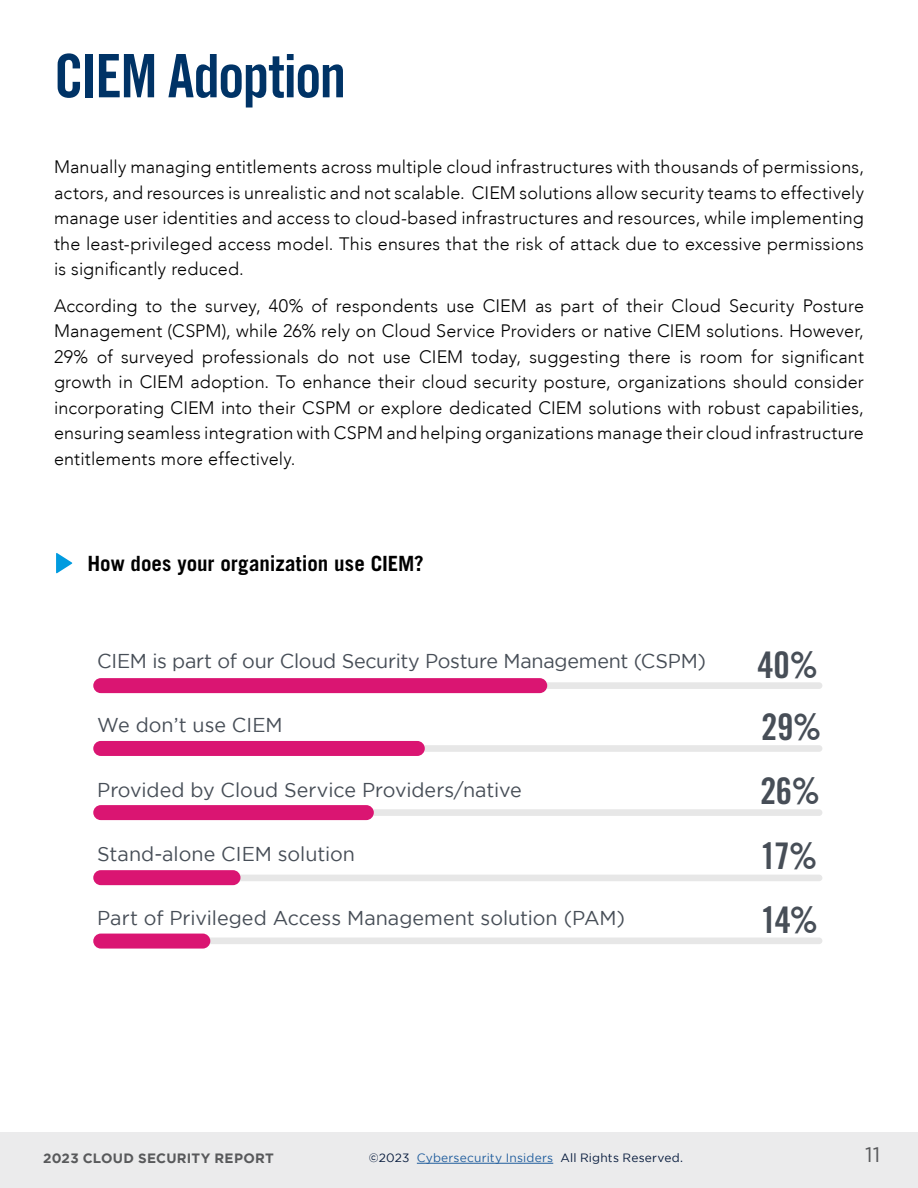
<style>
.page{position:relative;width:918px;height:1188px;background:#fff}
.page>*{position:absolute;margin:0;border:0;box-sizing:border-box;transform-origin:0 0}
.t1{font:60px "Trade Gothic LT Std Bd Cn 20";letter-spacing:-.035em;color:#036}
.t2{font:36.75px/63.6px "Trade Gothic LT Std Bd Cn 20";letter-spacing:-.015em;color:#474e57;text-align:justify}
.t3{font:700 21px "Trade Gothic LT Std";color:#000}
.t4{font:21px "Gotham";color:#58595b}
.t5{font:19.95px "Gotham";letter-spacing:-.005em;color:#474e57}
.t6{font:300 18px/25.5px "Avenir LT";letter-spacing:.01em;color:#000;text-align:justify}
.t7{font:700 13.5px "Gotham";letter-spacing:.02em;color:#58595b}
.t8{font:12px "Gotham";letter-spacing:.015em;color:#071b3d}
.s1{color:#215e9e}
</style>
<div class="page">
<div style="left:0;top:1132px;width:918px;height:56px;background:#ebebec"></div>
<hr style="left:417px;top:1163px;width:136px;height:1px;background:#215e9e">
<svg style="left:56px;top:553px;width:16px;height:20px"></svg>
<div style="left:96px;top:937px;width:726px;height:7px;background:#e7e7e7;border-radius:3px"></div>
<div style="left:96px;top:682px;width:726px;height:7px;background:#e7e7e7;border-radius:3px"></div>
<div style="left:96px;top:745px;width:726px;height:7px;background:#e7e7e7;border-radius:3px"></div>
<div style="left:96px;top:809px;width:726px;height:7px;background:#e7e7e7;border-radius:3px"></div>
<div style="left:93px;top:678px;width:454px;height:15px;background:#da1572;border-radius:8px"></div>
<div style="left:93px;top:741px;width:332px;height:15px;background:#da1572;border-radius:8px"></div>
<div style="left:93px;top:805px;width:281px;height:15px;background:#da1572;border-radius:8px"></div>
<div style="left:96px;top:875px;width:726px;height:6px;background:#e7e7e7;border-radius:3px"></div>
<div style="left:93px;top:870px;width:148px;height:15px;background:#da1572;border-radius:8px"></div>
<div style="left:93px;top:934px;width:117px;height:15px;background:#da1572;border-radius:8px"></div>
<h1 class="t1" style="left:54px;top:39px;width:294px">CIEM Adoption</h1>
<p class="t6" style="left:54px;top:155px;width:812px">Manually managing entitlements across multiple cloud infrastructures with thousands of permissions, actors, and resources is unrealistic and not scalable. CIEM solutions allow security teams to effectively manage user identities and access to cloud-based infrastructures and resources, while implementing the least-privileged access model. This ensures that the risk of attack due to excessive permissions is significantly reduced.</p>
<p class="t6" style="left:54px;top:293px;width:812px">According to the survey, 40% of respondents use CIEM as part of their Cloud Security Posture Management (CSPM), while 26% rely on Cloud Service Providers or native CIEM solutions. However, 29% of surveyed professionals do not use CIEM today, suggesting there is room for significant growth in CIEM adoption. To enhance their cloud security posture, organizations should consider incorporating CIEM into their CSPM or explore dedicated CIEM solutions with robust capabilities, ensuring seamless integration with CSPM and helping organizations manage their cloud infrastructure entitlements more effectively.</p>
<p class="t3" style="left:87px;top:551px;width:338px">How does your organization use CIEM?</p>
<p class="t5" style="left:97px;top:650px;width:610px">CIEM is part of our Cloud Security Posture Management (CSPM)</p>
<p class="t5" style="left:97px;top:714px;width:187px">We don’t use CIEM</p>
<p class="t5" style="left:97px;top:779px;width:426px">Provided by Cloud Service Providers/native</p>
<p class="t5" style="left:97px;top:843px;width:259px">Stand-alone CIEM solution</p>
<h2 class="t2" style="left:758px;top:633px;width:65px">40% 29% 26% 17%</h2>
<p class="t5" style="left:97px;top:907px;width:529px">Part of Privileged Access Management solution (PAM)</p>
<h2 class="t2" style="left:760px;top:888px;width:59px">14%</h2>
<p class="t7" style="left:43px;top:1150px;width:232px">2023 CLOUD SECURITY REPORT</p>
<p class="t8" style="left:369px;top:1151px;width:316px">©2023 <span class="s1">Cybersecurity Insiders</span> All Rights Reserved.</p>
<p class="t4" style="left:865px;top:1143px;width:17px">11</p>
</div>
